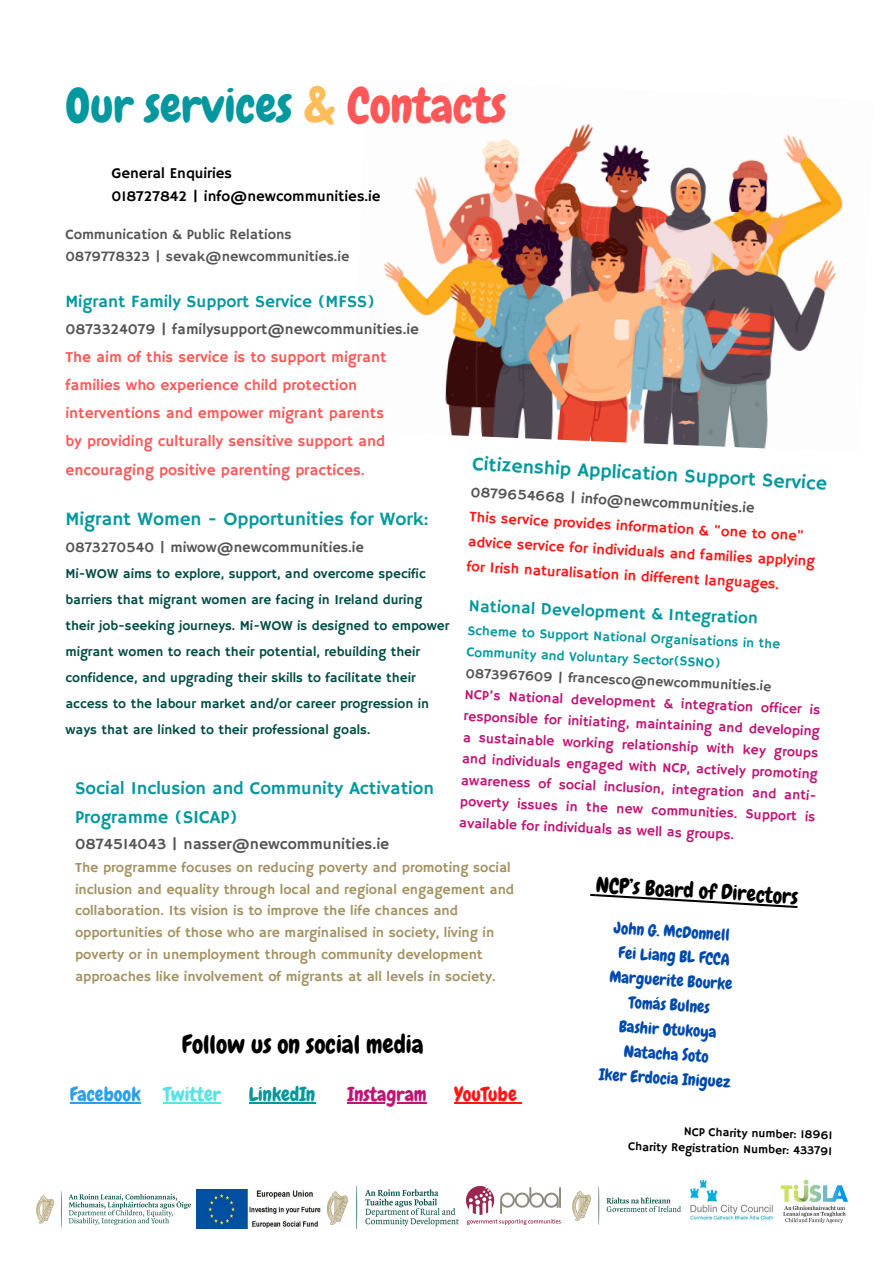
<style>
.page{position:relative;width:894px;height:1264px;background:#fff}
.page>*{position:absolute;margin:0;border:0;box-sizing:border-box;transform-origin:0 0}
.t1{font:47.4px "Chewy";color:#03989e}
.t2{font:25.05px "Chewy";color:#000}
.t3{font:21.15px "Chewy";color:#000}
.t4{font:19.5px "Hammersmith One";color:#03989e}
.t5{font:19.5px "Chewy";color:#2c9fe6}
.t6{font:19.5px "Chewy";color:#c01575}
.t7{font:19.5px "Chewy";color:#03989e}
.t8{font:19.5px "Chewy";color:#ff1616}
.t9{font:18.75px "Hammersmith One";color:#03989e}
.t10{font:18.15px/28.8px "Hammersmith One";color:#03989e}
.t11{font:17.1px "Hammersmith One";color:#03989e}
.t12{font:16.95px "Hammersmith One";color:#03989e}
.t13{font:16.35px "Chewy";color:#004aad}
.t14{font:15.6px "Hammersmith One";color:#545454}
.t15{font:15.45px/28.2px "Hammersmith One";color:#ff5757}
.t16{font:15px "Hammersmith One";color:#545454}
.t17{font:14.85px "Hammersmith One";color:#000}
.t18{font:14.7px/24.8px "Hammersmith One";color:#ff1616}
.t19{font:14.7px "Hammersmith One";color:#545454}
.t20{font:14.55px "Hammersmith One";color:#545454}
.t21{font:14.25px "Hammersmith One";color:#545454}
.t22{font:14.1px/21.9px "Hammersmith One";color:#a39160}
.t23{font:13.95px/21.3px "Hammersmith One";color:#c01575;text-align:justify}
.t24{font:13.95px "Hammersmith One";color:#545454}
.t25{font:13.5px/26px "Hammersmith One";color:#004b44}
.t26{font:13.5px/21.1px "Hammersmith One";color:#03989e}
.t27{font:12px "Hammersmith One";color:#000}
.s1{color:#ffbd59}
.s2{color:#ff5757}
.s3{color:#5ce1e6}
</style>
<div class="page">
<img style="left:466px;top:1186px;width:94px;height:38px">
<img style="left:780px;top:1179px;width:68px;height:45px">
<img style="left:197px;top:1189px;width:124px;height:39px">
<img style="left:383px;top:123px;width:460px;height:326px">
<img style="left:328px;top:1186px;width:130px;height:42px">
<img style="left:694px;top:1179px;width:80px;height:41px">
<img style="left:36px;top:1191px;width:155px;height:37px">
<img style="left:560px;top:1186px;width:134px;height:39px">
<hr style="left:70px;top:1101px;width:70px;height:2px;background:#2c9fe6">
<hr style="left:163px;top:1101px;width:58px;height:2px;background:#5ce1e6">
<hr style="left:248px;top:1101px;width:67px;height:2px;background:#03989e">
<hr style="left:347px;top:1101px;width:79px;height:2px;background:#c01575">
<hr style="left:454px;top:1101px;width:62px;height:2px;background:#ff1616">
<svg style="left:590px;top:893px;width:207px;height:15px"></svg>
<p class="t1" style="left:66px;top:76px;width:442px">Our services <span class="s1">&amp;</span> <span class="s2">Contacts</span></p>
<p class="t17" style="left:111px;top:164px;width:122px">General Enquiries</p>
<p class="t17" style="left:111px;top:188px;width:271px">018727842 | info@newcommunities.ie</p>
<p class="t21" style="left:65px;top:226px;width:227px">Communication &amp; Public Relations</p>
<p class="t21" style="left:65px;top:248px;width:285px">0879778323 | sevak@newcommunities.ie</p>
<p class="t11" style="left:65px;top:291px;width:311px">Migrant Family Support Service (MFSS)</p>
<p class="t16" style="left:65px;top:320px;width:355px">0873324079 | familysupport@newcommunities.ie</p>
<p class="t15" style="left:65px;top:343px;width:322px">The aim of this service is to support migrant families who experience child protection interventions and empower migrant parents</p>
<p class="t15" style="left:65px;top:428px;width:321px">by providing culturally sensitive support and encouraging positive parenting practices.</p>
<p class="t9" style="left:65px;top:508px;width:364px">Migrant Women - Opportunities for Work:</p>
<p class="t20" style="left:65px;top:539px;width:300px">0873270540 | miwow@newcommunities.ie</p>
<p class="t25" style="left:65px;top:561px;width:362px">Mi-WOW aims to explore, support, and overcome specific barriers that migrant women are facing in Ireland during</p>
<p class="t25" style="left:65px;top:613px;width:385px">their job-seeking journeys. Mi-WOW is designed to empower migrant women to reach their potential, rebuilding their confidence, and upgrading their skills to facilitate their access to the labour market and/or career progression in ways that are linked to their professional goals.</p>
<p class="t4" style="left:473px;top:453px;width:356px;rotate:3deg">Citizenship Application Support Service</p>
<p class="t19" style="left:471px;top:484px;width:285px;rotate:3deg">0879654668 | info@newcommunities.ie</p>
<p class="t18" style="left:469px;top:505px;width:349px;rotate:3deg">This service provides information &amp; "one to one" advice service for individuals and families applying for Irish naturalisation in different languages.</p>
<p class="t12" style="left:468px;top:597px;width:291px;rotate:2deg">National Development &amp; Integration</p>
<p class="t26" style="left:467px;top:622px;width:314px;rotate:2deg">Scheme to Support National Organisations in the<br>Community and Voluntary Sector(SSNO)</p>
<p class="t24" style="left:465px;top:666px;width:307px;rotate:2deg">0873967609 | francesco@newcommunities.ie</p>
<p class="t23" style="left:464px;top:686px;width:358px;rotate:2deg">NCP’s National development &amp; integration officer is responsible for initiating, maintaining and developing a sustainable working relationship with key groups and individuals engaged with NCP, actively promoting awareness of social inclusion, integration and anti&shy;poverty issues in the new communities. Support is available for individuals as well as groups.</p>
<p class="t10" style="left:75px;top:775px;width:360px">Social Inclusion and Community Activation<br>Programme (SICAP)</p>
<p class="t14" style="left:75px;top:834px;width:316px">0874514043 | nasser@newcommunities.ie</p>
<p class="t22" style="left:75px;top:856px;width:440px">The programme focuses on reducing poverty and promoting social inclusion and equality through local and regional engagement and collaboration. Its vision is to improve the life chances and opportunities of those who are marginalised in society, living in poverty or in unemployment through community development approaches like involvement of migrants at all levels in society.</p>
<p class="t3" style="left:596px;top:872px;width:204px;rotate:3deg">NCP’s Board of Directors</p>
<p class="t13" style="left:615px;top:916px;width:117px;rotate:4deg">John G. McDonnell</p>
<p class="t13" style="left:619px;top:941px;width:113px;rotate:4deg">Fei Liang BL FCCA</p>
<p class="t13" style="left:610px;top:965px;width:125px;rotate:4deg">Marguerite Bourke</p>
<p class="t13" style="left:629px;top:991px;width:83px;rotate:4deg">Tomás Bulnes</p>
<p class="t13" style="left:619px;top:1015px;width:99px;rotate:4deg">Bashir Otukoya</p>
<p class="t13" style="left:624px;top:1040px;width:87px;rotate:4deg">Natacha Soto</p>
<p class="t13" style="left:599px;top:1063px;width:133px;rotate:4deg">Iker Erdocia Iniguez</p>
<p class="t27" style="left:683px;top:1125px;width:150px;rotate:1deg">NCP Charity number: 18961</p>
<p class="t27" style="left:628px;top:1139px;width:205px;rotate:1deg">Charity Registration Number: 433791</p>
<p class="t2" style="left:182px;top:1028px;width:243px">Follow us on social media</p>
<p class="t5" style="left:70px;top:1081px;width:153px">Facebook <span class="s3">Twitter</span></p>
<p class="t7" style="left:248px;top:1081px;width:68px">LinkedIn</p>
<p class="t6" style="left:347px;top:1081px;width:81px">Instagram</p>
<p class="t8" style="left:454px;top:1081px;width:64px">YouTube</p>
</div>
